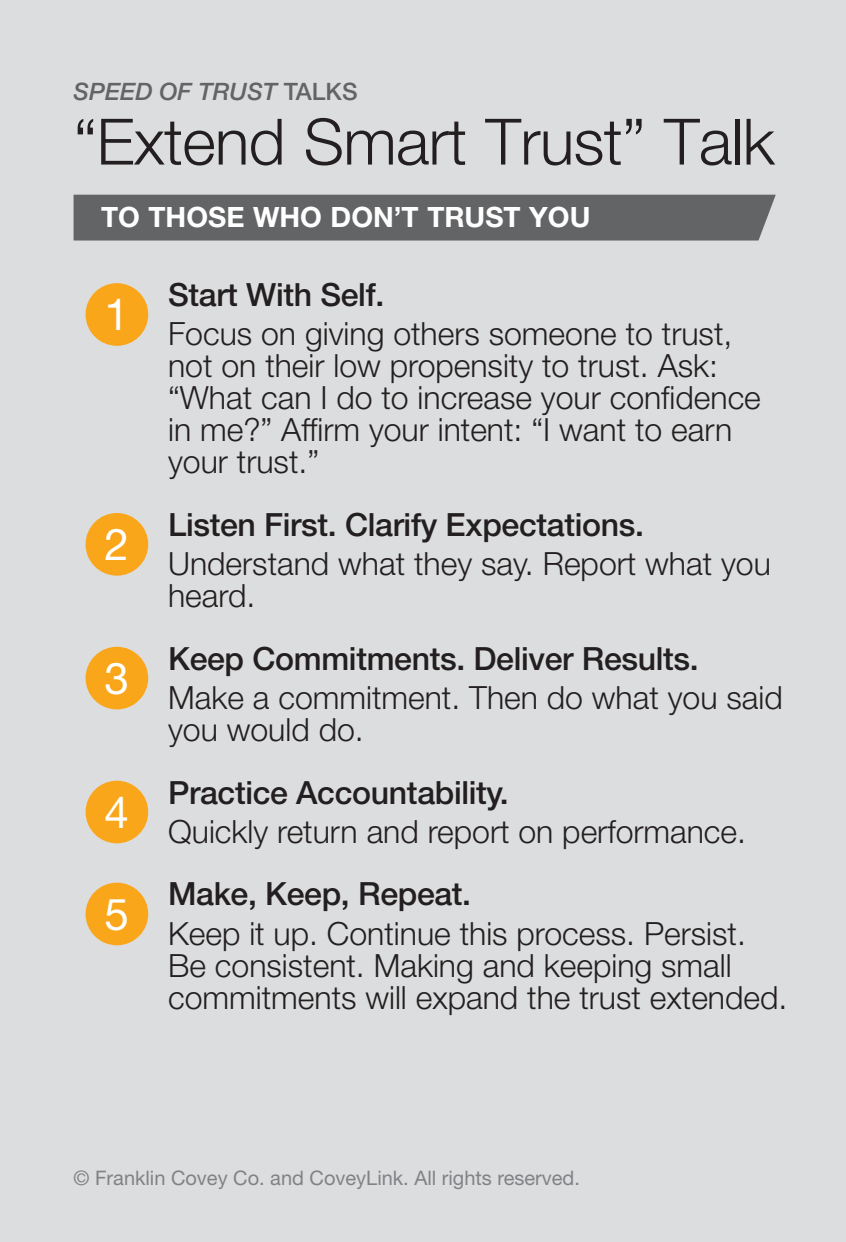
<style>
.page{position:relative;width:846px;height:1242px;background:#dcddde}
.page>*{position:absolute;margin:0;border:0;box-sizing:border-box;transform-origin:0 0}
.t1{font:300 64px "Helvetica Neue LT Std";letter-spacing:-.01em;color:#231f20}
.t2{font:44px "Helvetica Neue LT Std";color:#fff}
.t3{font:300 32px/32px "Helvetica Neue LT Std";color:#231f20}
.t4{font:500 32px "Helvetica Neue LT Std";letter-spacing:-.01em;color:#231f20}
.t5{font:700 28px "Helvetica Neue LT Std";color:#fff}
.t6{font:italic 500 24px "Helvetica Neue LT Std";color:#636466}
.t7{font:20px "Helvetica Neue LT Std";color:#808285}
.s1{font-style:normal}
</style>
<div class="page">
<div style="left:74px;top:195px;width:702px;height:46px;background:#636466"></div>
<div style="left:86px;top:283px;width:62px;height:63px;background:#faa61a;border-radius:50%"></div>
<div style="left:86px;top:513px;width:62px;height:63px;background:#faa61a;border-radius:50%"></div>
<div style="left:86px;top:647px;width:62px;height:62px;background:#faa61a;border-radius:50%"></div>
<div style="left:86px;top:781px;width:62px;height:62px;background:#faa61a;border-radius:50%"></div>
<div style="left:86px;top:883px;width:62px;height:62px;background:#faa61a;border-radius:50%"></div>
<p class="t6" style="left:74px;top:78px;width:286px">SPEED OF TRUST <span class="s1">TALKS</span></p>
<h1 class="t1" style="left:74px;top:103px;width:703px">“Extend Smart Trust” Talk</h1>
<p class="t5" style="left:101px;top:200px;width:491px">TO THOSE WHO DON’T TRUST YOU</p>
<h2 class="t2" style="left:105px;top:288px;width:26px">1</h2>
<h2 class="t2" style="left:105px;top:518px;width:26px">2</h2>
<h2 class="t2" style="left:105px;top:652px;width:26px">3</h2>
<h2 class="t2" style="left:105px;top:786px;width:26px">4</h2>
<h2 class="t2" style="left:105px;top:888px;width:26px">5</h2>
<p class="t4" style="left:168px;top:276px;width:218px">Start With Self.</p>
<p class="t3" style="left:168px;top:317px;width:594px">Focus on giving others someone to trust, not on their low propensity to trust. Ask: “What can I do to increase your confidence in me?” Affirm your intent: “I want to earn your trust.”</p>
<p class="t4" style="left:168px;top:505px;width:477px">Listen First. Clarify Expectations.</p>
<p class="t3" style="left:168px;top:547px;width:604px">Understand what they say. Report what you heard.</p>
<p class="t4" style="left:168px;top:639px;width:532px">Keep Commitments. Deliver Results.</p>
<p class="t3" style="left:168px;top:681px;width:616px">Make a commitment. Then do what you said you would do.</p>
<p class="t4" style="left:168px;top:773px;width:342px">Practice Accountability.</p>
<p class="t3" style="left:168px;top:815px;width:579px">Quickly return and report on performance.</p>
<p class="t4" style="left:168px;top:875px;width:305px">Make, Keep, Repeat.</p>
<p class="t3" style="left:168px;top:917px;width:621px">Keep it up. Continue this process. Persist.<br>Be consistent. Making and keeping small commitments will expand the trust extended.</p>
<p class="t7" style="left:74px;top:1166px;width:508px">© Franklin Covey Co. and CoveyLink. All rights reserved.</p>
</div>
